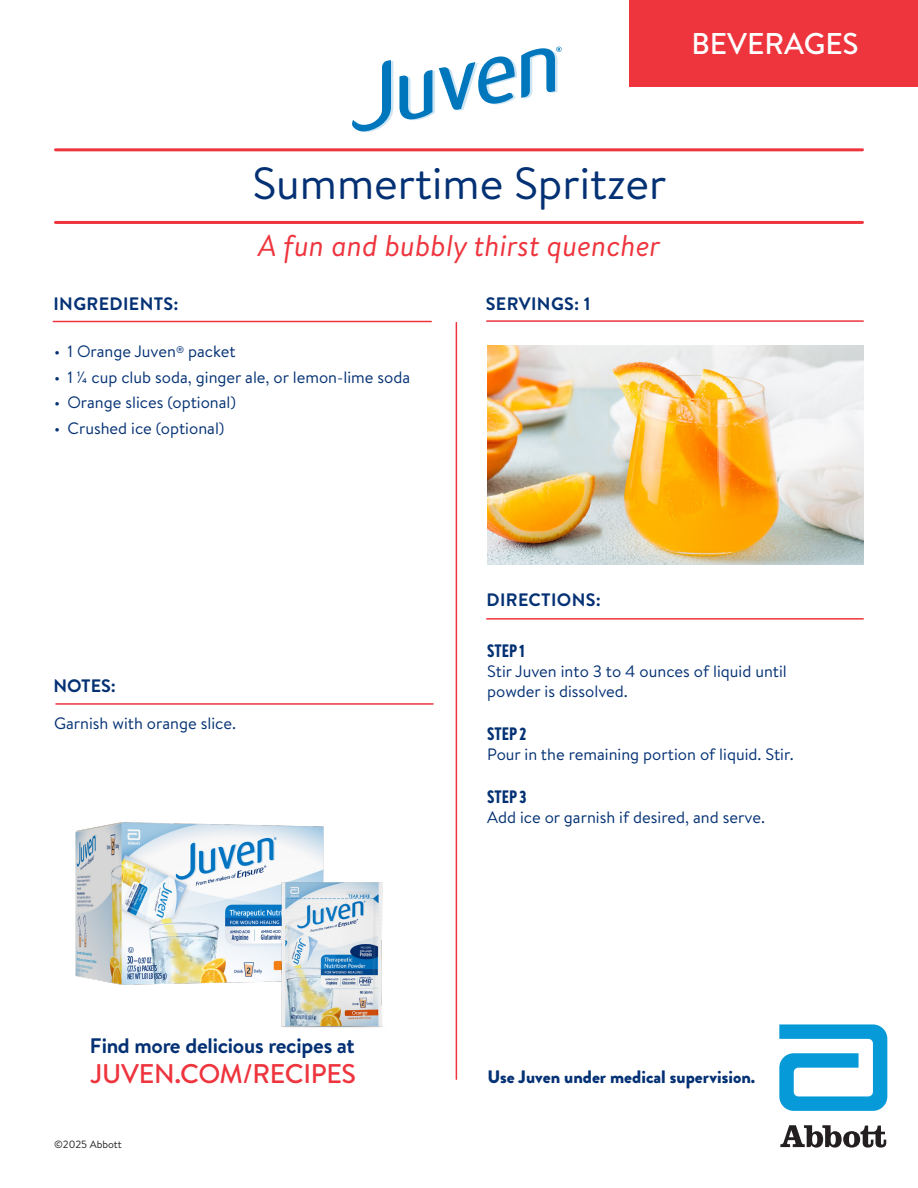
<style>
.page{position:relative;width:918px;height:1188px;background:#fff}
.page>*{position:absolute;margin:0;border:0;box-sizing:border-box;transform-origin:0 0}
.t1{font:45px "Brandon Text";color:#043174}
.t2{font:italic 30px "Brandon Text";color:#ee343d}
.t3{font:500 30px "Brandon Text";color:#fff}
.t4{font:500 27px "Brandon Text";letter-spacing:-.01em;color:#ee343d}
.t5{font:700 21px "Brandon Text";letter-spacing:-.01em;color:#043174}
.t6{font:700 18px "Brandon Text";letter-spacing:.02em;color:#043174}
.t7{font:900 18px "Brandon Grotesque";color:#043174}
.t8{font:900 18px "Brandon Grotesque Cond";color:#043174}
.t9{font:16.5px/19.8px "Brandon Text";color:#043174}
.t10{font:10.5px "Brandon Text";color:#231f20}
</style>
<div class="page">
<hr style="left:56px;top:148px;width:806px;height:3px;background:#ee343d">
<hr style="left:56px;top:221px;width:806px;height:3px;background:#ee343d">
<hr style="left:53px;top:321px;width:378px;height:1px;background:#ee343d">
<hr style="left:487px;top:618px;width:376px;height:2px;background:#ee343d">
<hr style="left:456px;top:323px;width:1px;height:756px;background:#ee343d">
<hr style="left:487px;top:320px;width:376px;height:2px;background:#ee343d">
<img style="left:487px;top:346px;width:377px;height:219px">
<hr style="left:56px;top:703px;width:377px;height:2px;background:#ee343d">
<img style="left:75px;top:822px;width:249px;height:163px">
<img style="left:280px;top:870px;width:103px;height:158px">
<svg style="left:779px;top:1024px;width:108px;height:87px"></svg>
<svg style="left:780px;top:1125px;width:106px;height:23px"></svg>
<div style="left:629px;top:0;width:289px;height:86px;background:#ee343d"></div>
<svg style="left:352px;top:60px;width:41px;height:72px"></svg>
<svg style="left:399px;top:47px;width:163px;height:73px"></svg>
<p class="t3" style="left:691px;top:23px;width:169px">BEVERAGES</p>
<p class="t1" style="left:252px;top:153px;width:416px">Summertime Spritzer</p>
<p class="t2" style="left:258px;top:226px;width:404px">A fun and bubbly thirst quencher</p>
<p class="t6" style="left:54px;top:291px;width:127px">INGREDIENTS:</p>
<p class="t6" style="left:486px;top:291px;width:106px">SERVINGS: 1</p>
<p class="t9" style="left:54px;top:341px;width:183px">• 1 Orange Juven<sup>®</sup> packet</p>
<p class="t9" style="left:54px;top:366px;width:358px">• 1 1/4 cup club soda, ginger ale, or lemon-lime soda</p>
<p class="t9" style="left:54px;top:392px;width:184px">• Orange slices (optional)</p>
<p class="t9" style="left:54px;top:417px;width:172px">• Crushed ice (optional)</p>
<p class="t6" style="left:53px;top:673px;width:64px">NOTES:</p>
<p class="t9" style="left:54px;top:713px;width:184px">Garnish with orange slice.</p>
<p class="t5" style="left:90px;top:1031px;width:266px">Find more delicious recipes at</p>
<p class="t4" style="left:90px;top:1055px;width:268px">JUVEN.COM/RECIPES</p>
<p class="t10" style="left:54px;top:1137px;width:69px">©2025 Abbott</p>
<p class="t6" style="left:486px;top:587px;width:116px">DIRECTIONS:</p>
<p class="t8" style="left:487px;top:639px;width:39px">STEP 1</p>
<p class="t9" style="left:487px;top:661px;width:301px">Stir Juven into 3 to 4 ounces of liquid until powder is dissolved.</p>
<p class="t8" style="left:487px;top:722px;width:41px">STEP 2</p>
<p class="t9" style="left:487px;top:744px;width:308px">Pour in the remaining portion of liquid. Stir.</p>
<p class="t8" style="left:487px;top:785px;width:41px">STEP 3</p>
<p class="t9" style="left:487px;top:807px;width:279px">Add ice or garnish if desired, and serve.</p>
<p class="t7" style="left:488px;top:1064px;width:269px">Use Juven under medical supervision.</p>
</div>
